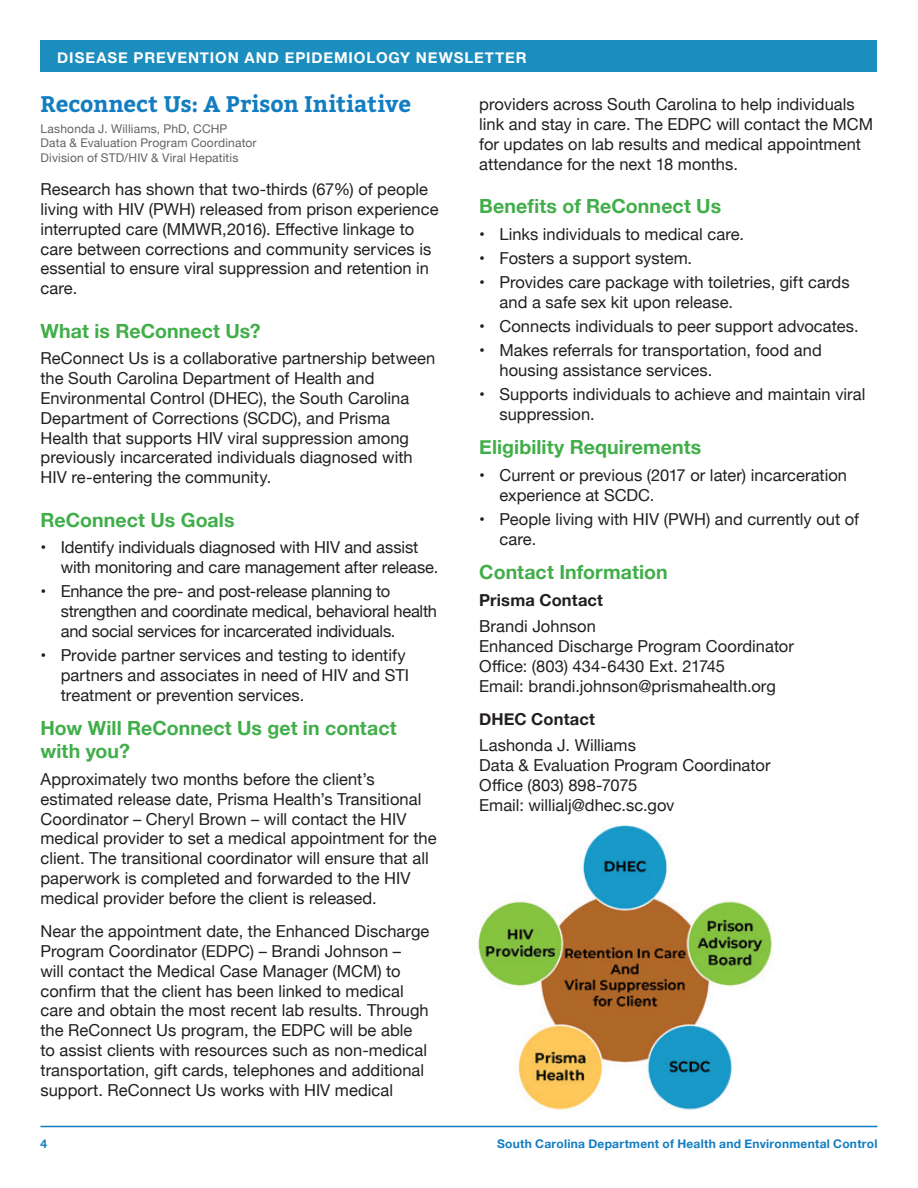
<style>
.page{position:relative;width:918px;height:1188px;background:#fff}
.page>*{position:absolute;margin:0;border:0;box-sizing:border-box;transform-origin:0 0}
.t1{font:700 22.5px "Bitter";color:#127dc0}
.t2{font:700 19.5px/23.4px "Helvetica Neue";letter-spacing:.005em;color:#40ae49}
.t3{font:16.5px/19.8px "Helvetica Neue";color:#231f20}
.t4{font:700 16.5px "Helvetica Neue";letter-spacing:.005em;color:#231f20}
.t5{font:700 15px "Helvetica Neue";letter-spacing:.06em;color:#fff}
.t6{font:12px/14.4px "Helvetica Neue";letter-spacing:.015em;color:#636366}
.t7{font:700 12px "Helvetica Neue";letter-spacing:.025em;color:#127dc0}
</style>
<div class="page">
<hr style="left:40px;top:1126px;width:838px;height:1px;background:#127dc0">
<div style="left:40px;top:40px;width:838px;height:32px;background:#1b8dbf"></div>
<img style="left:478px;top:825px;width:295px;height:285px">
<p class="t5" style="left:57px;top:46px;width:471px">DISEASE PREVENTION AND EPIDEMIOLOGY NEWSLETTER</p>
<h1 class="t1" style="left:40px;top:89px;width:372px">Reconnect Us: A Prison Initiative</h1>
<p class="t6" style="left:40px;top:122px;width:218px">Lashonda J. Williams, PhD, CCHP<br>Data &amp; Evaluation Program Coordinator<br>Division of STD/HIV &amp; Viral Hepatitis</p>
<p class="t3" style="left:40px;top:180px;width:400px">Research has shown that two-thirds (67%) of people living with HIV (PWH) released from prison experience interrupted care (MMWR,2016). Effective linkage to care between corrections and community services is essential to ensure viral suppression and retention in care.</p>
<p class="t2" style="left:40px;top:320px;width:222px">What is ReConnect Us?</p>
<p class="t3" style="left:40px;top:350px;width:396px">ReConnect Us is a collaborative partnership between the South Carolina Department of Health and Environmental Control (DHEC), the South Carolina Department of Corrections (SCDC), and Prisma Health that supports HIV viral suppression among previously incarcerated individuals diagnosed with HIV re-entering the community.</p>
<p class="t2" style="left:40px;top:509px;width:196px">ReConnect Us Goals</p>
<p class="t3" style="left:61px;top:539px;width:379px;text-indent:-20px">• Identify individuals diagnosed with HIV and assist with monitoring and care management after release.</p>
<p class="t3" style="left:61px;top:582px;width:378px;text-indent:-20px">• Enhance the pre- and post-release planning to strengthen and coordinate medical, behavioral health and social services for incarcerated individuals.</p>
<p class="t3" style="left:61px;top:646px;width:350px;text-indent:-20px">• Provide partner services and testing to identify partners and associates in need of HIV and STI treatment or prevention services.</p>
<p class="t2" style="left:40px;top:717px;width:358px">How Will ReConnect Us get in contact with you?</p>
<p class="t3" style="left:40px;top:770px;width:398px">Approximately two months before the client’s estimated release date, Prisma Health’s Transitional Coordinator – Cheryl Brown – will contact the HIV medical provider to set a medical appointment for the client. The transitional coordinator will ensure that all paperwork is completed and forwarded to the HIV medical provider before the client is released.</p>
<p class="t3" style="left:40px;top:922px;width:390px">Near the appointment date, the Enhanced Discharge Program Coordinator (EDPC) – Brandi Johnson –<br>will contact the Medical Case Manager (MCM) to confirm that the client has been linked to medical care and obtain the most recent lab results. Through the ReConnect Us program, the EDPC will be able to assist clients with resources such as non-medical transportation, gift cards, telephones and additional support. ReConnect Us works with HIV medical</p>
<p class="t3" style="left:479px;top:95px;width:395px">providers across South Carolina to help individuals link and stay in care. The EDPC will contact the MCM for updates on lab results and medical appointment attendance for the next 18 months.</p>
<p class="t2" style="left:479px;top:195px;width:243px">Benefits of ReConnect Us</p>
<p class="t3" style="left:479px;top:225px;width:266px">• Links individuals to medical care.</p>
<p class="t3" style="left:479px;top:249px;width:214px">• Fosters a support system.</p>
<p class="t3" style="left:499px;top:273px;width:352px;text-indent:-20px">• Provides care package with toiletries, gift cards and a safe sex kit upon release.</p>
<p class="t3" style="left:479px;top:317px;width:381px">• Connects individuals to peer support advocates.</p>
<p class="t3" style="left:499px;top:341px;width:324px;text-indent:-20px">• Makes referrals for transportation, food and housing assistance services.</p>
<p class="t3" style="left:499px;top:385px;width:368px;text-indent:-20px">• Supports individuals to achieve and maintain viral suppression.</p>
<p class="t2" style="left:479px;top:436px;width:224px">Eligibility Requirements</p>
<p class="t3" style="left:499px;top:466px;width:349px;text-indent:-20px">• Current or previous (2017 or later) incarceration experience at SCDC.</p>
<p class="t3" style="left:499px;top:510px;width:361px;text-indent:-20px">• People living with HIV (PWH) and currently out of care.</p>
<p class="t2" style="left:479px;top:561px;width:190px">Contact Information</p>
<p class="t4" style="left:479px;top:587px;width:125px">Prisma Contact</p>
<p class="t3" style="left:479px;top:617px;width:316px">Brandi Johnson<br>Enhanced Discharge Program Coordinator Office: (803) 434-6430 Ext. 21745<br>Email: brandi.johnson@prismahealth.org</p>
<p class="t4" style="left:479px;top:706px;width:117px">DHEC Contact</p>
<p class="t3" style="left:479px;top:737px;width:293px">Lashonda J. Williams<br>Data &amp; Evaluation Program Coordinator<br>Office (803) 898-7075<br>Email: willialj@dhec.sc.gov</p>
<p class="t7" style="left:40px;top:1134px;width:8px">4</p>
<p class="t7" style="left:497px;top:1134px;width:382px">South Carolina Department of Health and Environmental Control</p>
</div>
